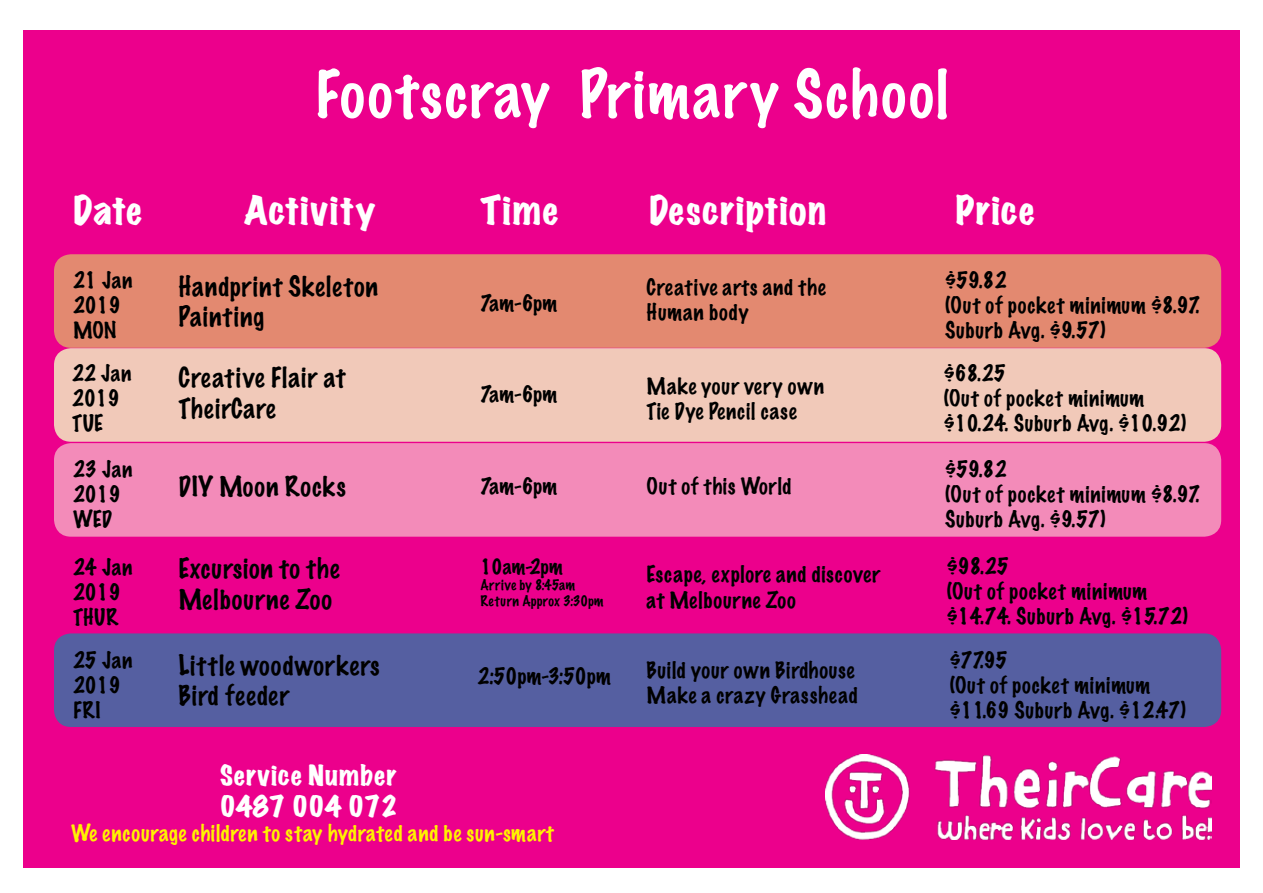
<style>
.page{position:relative;width:1263px;height:893px;background:#fff}
.page>*{position:absolute;margin:0;border:0;box-sizing:border-box;transform-origin:0 0}
.t1{font:100 59.85px "Marker Felt";letter-spacing:.04em;color:#fff}
.t2{font:expanded 35.85px "Marker Felt";letter-spacing:.035em;color:#fff}
.t3{font:100 25.35px/30.5px "Marker Felt";letter-spacing:.045em;color:#000}
.t4{font:expanded 25.35px/30.5px "Marker Felt";letter-spacing:.03em;color:#fff}
.t5{font:100 20.85px/25px "Marker Felt";letter-spacing:.035em;color:#000}
.t6{font:100 20.85px/25px "Marker Felt";color:#000}
.t7{font:100 20.85px "Marker Felt";letter-spacing:.035em;color:#fff200}
.t8{font:100 20.85px/25px "Marker Felt";letter-spacing:.015em;color:#000}
.t9{font:100 19.5px "Marker Felt";color:#000}
.t10{font:100 13.5px/16.2px "Marker Felt";letter-spacing:.025em;color:#000}
</style>
<div class="page">
<div style="left:23px;top:30px;width:1216px;height:837px;background:#ec008c"></div>
<div style="left:54px;top:254px;width:1167px;height:94px;background:#e38970;border-radius:17px"></div>
<div style="left:54px;top:348px;width:1167px;height:94px;background:#f1c9b9;border-radius:17px"></div>
<div style="left:54px;top:443px;width:1167px;height:94px;background:#f38bb9;border-radius:17px"></div>
<div style="left:54px;top:633px;width:1167px;height:94px;background:#555fa1;border-radius:17px"></div>
<img style="left:826px;top:754px;width:385px;height:86px">
<h1 class="t1" style="left:315px;top:47px;width:635px">Footscray Primary School</h1>
<h2 class="t2" style="left:73px;top:182px;width:71px">Date</h2>
<h2 class="t2" style="left:244px;top:182px;width:133px">Activity</h2>
<h2 class="t2" style="left:480px;top:182px;width:80px">Time</h2>
<h2 class="t2" style="left:649px;top:182px;width:178px">Description</h2>
<h2 class="t2" style="left:956px;top:182px;width:81px">Price</h2>
<p class="t6" style="left:73px;top:267px;width:61px">21 Jan<br>2019<br>MON</p>
<p class="t6" style="left:72px;top:360px;width:61px">22 Jan<br>2019<br>TUE</p>
<p class="t6" style="left:73px;top:456px;width:61px">23 Jan<br>2019<br>WED</p>
<p class="t6" style="left:73px;top:554px;width:61px">24 Jan<br>2019<br>THUR</p>
<p class="t8" style="left:73px;top:647px;width:61px">25 Jan<br>2019<br>FRI</p>
<p class="t5" style="left:945px;top:267px;width:257px">$59.82<br>(Out of pocket minimum $8.97.<br>Suburb Avg. $9.57)</p>
<p class="t5" style="left:944px;top:360px;width:244px">$68.25<br>(Out of pocket minimum $10.24. Suburb Avg. $10.92)</p>
<p class="t5" style="left:945px;top:456px;width:257px">$59.82<br>(Out of pocket minimum $8.97.<br>Suburb Avg. $9.57)</p>
<p class="t5" style="left:947px;top:553px;width:243px">$98.25<br>(Out of pocket minimum $14.74. Suburb Avg. $15.72)</p>
<p class="t5" style="left:950px;top:647px;width:238px">$77.95<br>(Out of pocket minimum $11.69 Suburb Avg. $12.47)</p>
<p class="t3" style="left:179px;top:271px;width:201px">Handprint Skeleton<br>Painting</p>
<p class="t5" style="left:647px;top:275px;width:181px">Creative arts and the<br>Human body</p>
<p class="t5" style="left:480px;top:291px;width:78px">7am-6pm</p>
<p class="t3" style="left:179px;top:362px;width:168px">Creative Flair at<br>TheirCare</p>
<p class="t5" style="left:647px;top:373px;width:179px">Make your very own<br>Tie Dye Pencil case</p>
<p class="t5" style="left:480px;top:381px;width:78px">7am-6pm</p>
<p class="t3" style="left:179px;top:471px;width:169px">DIY Moon Rocks</p>
<p class="t5" style="left:647px;top:473px;width:146px">Out of this World</p>
<p class="t5" style="left:480px;top:473px;width:78px">7am-6pm</p>
<p class="t3" style="left:179px;top:553px;width:162px">Excursion to the<br>Melbourne Zoo</p>
<p class="t9" style="left:480px;top:551px;width:84px">10am-2pm</p>
<p class="t10" style="left:480px;top:576px;width:124px">Arrive by 8:45am<br>Return Approx 3:30pm</p>
<p class="t5" style="left:647px;top:562px;width:235px">Escape, explore and discover at Melbourne Zoo</p>
<p class="t3" style="left:179px;top:649px;width:202px">Little woodworkers<br>Bird feeder</p>
<p class="t6" style="left:477px;top:664px;width:135px">2:50pm-3:50pm</p>
<p class="t5" style="left:647px;top:657px;width:213px">Build your own Birdhouse<br>Make a crazy Grasshead</p>
<p class="t4" style="left:219px;top:760px;width:179px">Service Number<br>0487 004 072</p>
<p class="t7" style="left:71px;top:817px;width:484px">We encourage children to stay hydrated and be sun-smart</p>
</div>
